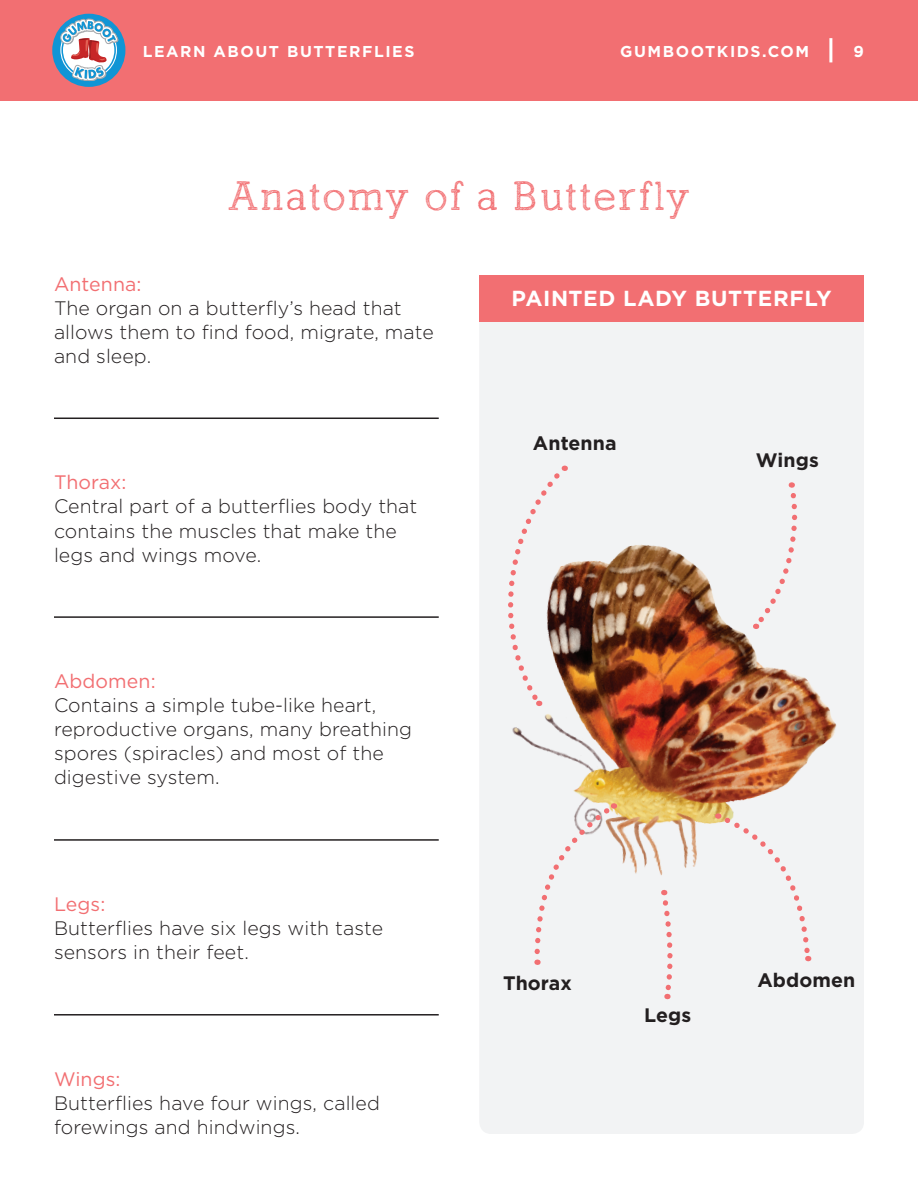
<style>
.page{position:relative;width:918px;height:1188px;background:#fff}
.page>*{position:absolute;margin:0;border:0;box-sizing:border-box;transform-origin:0 0}
.t1{font:300 42px "Sketch Block";letter-spacing:.06em;color:#f26f72}
.t2{font:700 21.75px "Gotham";letter-spacing:.025em;color:#fff}
.t3{font:300 19.5px/24px "Gotham";letter-spacing:.005em;color:#231f20}
.t4{font:19.5px "Gotham";letter-spacing:.005em;color:#f26f72}
.t5{font:700 19.5px "Gotham";letter-spacing:.005em;color:#231f20}
.t6{font:700 15.75px "Gotham";letter-spacing:.1em;color:#fff}
</style>
<div class="page">
<div style="left:0;top:0;width:918px;height:101px;background:#f26f72"></div>
<hr style="left:829px;top:38px;width:3px;height:24px;background:#fff">
<div style="left:52px;top:14px;width:73px;height:73px;background:#1095d5;border-radius:50%"></div>
<svg style="left:60px;top:19px;width:59px;height:62px"></svg>
<div style="left:480px;top:322px;width:384px;height:812px;background:#f2f3f4"></div>
<div style="left:479px;top:275px;width:385px;height:47px;background:#f26f72"></div>
<img style="left:485px;top:505px;width:379px;height:413px">
<div style="left:752px;top:482px;width:46px;height:148px;background:#f2f3f4"></div>
<svg style="left:489px;top:466px;width:76px;height:240px"></svg>
<svg style="left:532px;top:802px;width:85px;height:163px"></svg>
<svg style="left:659px;top:890px;width:14px;height:109px"></svg>
<div style="left:718px;top:813px;width:95px;height:148px;background:#f2f3f4"></div>
<hr style="left:54px;top:418px;width:385px;height:1px;background:#231f20">
<hr style="left:54px;top:616px;width:385px;height:2px;background:#231f20">
<hr style="left:54px;top:839px;width:385px;height:2px;background:#231f20">
<hr style="left:54px;top:1014px;width:385px;height:2px;background:#231f20">
<p class="t6" style="left:143px;top:41px;width:273px">LEARN ABOUT BUTTERFLIES</p>
<p class="t6" style="left:620px;top:41px;width:191px">GUMBOOTKIDS.COM</p>
<p class="t6" style="left:854px;top:41px;width:12px">9</p>
<h1 class="t1" style="left:229px;top:171px;width:461px">Anatomy of a Butterfly</h1>
<p class="t4" style="left:54px;top:271px;width:89px">Antenna:</p>
<p class="t3" style="left:54px;top:295px;width:381px">The organ on a butterfly’s head that allows them to find food, migrate, mate and sleep.</p>
<p class="t4" style="left:54px;top:470px;width:74px">Thorax:</p>
<p class="t3" style="left:54px;top:494px;width:365px">Central part of a butterflies body that contains the muscles that make the legs and wings move.</p>
<p class="t4" style="left:54px;top:669px;width:103px">Abdomen:</p>
<p class="t3" style="left:54px;top:693px;width:359px">Contains a simple tube-like heart, reproductive organs, many breathing spores (spiracles) and most of the digestive system.</p>
<p class="t4" style="left:54px;top:892px;width:53px">Legs:</p>
<p class="t3" style="left:54px;top:916px;width:331px">Butterflies have six legs with taste sensors in their feet.</p>
<p class="t4" style="left:54px;top:1067px;width:68px">Wings:</p>
<p class="t3" style="left:54px;top:1091px;width:327px">Butterflies have four wings, called forewings and hindwings.</p>
<p class="t2" style="left:512px;top:284px;width:322px">PAINTED LADY BUTTERFLY</p>
<p class="t5" style="left:533px;top:430px;width:85px">Antenna</p>
<p class="t5" style="left:756px;top:448px;width:64px">Wings</p>
<p class="t5" style="left:503px;top:970px;width:70px">Thorax</p>
<p class="t5" style="left:757px;top:967px;width:99px">Abdomen</p>
<p class="t5" style="left:644px;top:1002px;width:49px">Legs</p>
</div>
